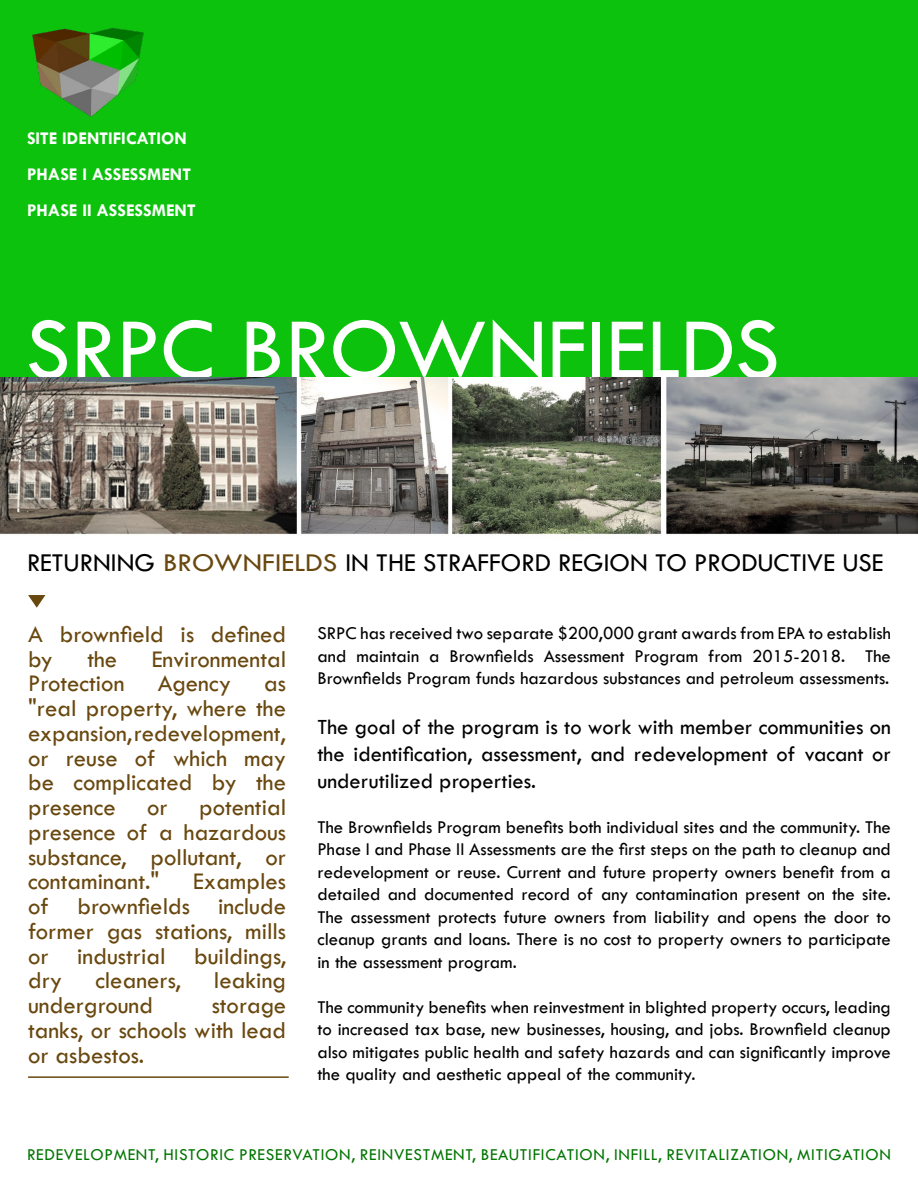
<style>
.page{position:relative;width:918px;height:1188px;background:#fff}
.page>*{position:absolute;margin:0;border:0;box-sizing:border-box;transform-origin:0 0}
.t1{font:90px "Tw Cen";color:#fff}
.t2{font:26.7px "Tw Cen";color:#000}
.t3{font:24.75px/24.8px "Tw Cen";color:#69480f;text-align:justify}
.t4{font:22.5px/27px "Tw Cen";color:#000;text-align:justify}
.t5{font:18.75px/22.5px "Tw Cen";color:#000;text-align:justify}
.t6{font:700 18px/36px "Tw Cen";color:#fff}
.t7{font:17.25px "Tw Cen";letter-spacing:.04em;color:#007500}
.s1{color:#69480f}
</style>
<div class="page">
<div style="left:0;top:0;width:918px;height:480px;background:#0dc20d"></div>
<img style="left:0;top:377px;width:918px;height:158px">
<svg style="left:28px;top:595px;width:17px;height:13px"></svg>
<img style="left:32px;top:27px;width:112px;height:90px">
<hr style="left:28px;top:1076px;width:261px;height:2px;background:#69480f">
<p class="t6" style="left:27px;top:120px;width:170px">SITE IDENTIFICATION<br>PHASE I ASSESSMENT<br>PHASE II ASSESSMENT</p>
<h1 class="t1" style="left:26px;top:295px;width:756px">SRPC BROWNFIELDS</h1>
<h2 class="t2" style="left:27px;top:546px;width:858px">RETURNING <span class="s1">BROWNFIELDS</span> IN THE STRAFFORD REGION TO PRODUCTIVE USE</h2>
<h3 class="t3" style="left:28px;top:621px;width:260px">A brownfield is defined by</h3>
<h3 class="t3" style="left:87px;top:646px;width:31px">the</h3>
<h3 class="t3" style="left:152px;top:646px;width:136px">Environmental</h3>
<h3 class="t3" style="left:28px;top:671px;width:98px">Protection</h3>
<h3 class="t3" style="left:158px;top:671px;width:75px">Agency</h3>
<h3 class="t3" style="left:28px;top:671px;width:260px;text-indent:236px">as "real property, where the expansion, redevelopment, or reuse of which may be complicated by the presence</h3>
<h3 class="t3" style="left:28px;top:795px;width:260px;text-indent:171px">potential presence of a hazardous substance, pollutant, or contaminant."</h3>
<h3 class="t3" style="left:147px;top:795px;width:22px">or</h3>
<h3 class="t3" style="left:28px;top:869px;width:260px;text-indent:165px">Examples of brownfields include former gas stations, mills or industrial buildings, dry</h3>
<h3 class="t3" style="left:95px;top:968px;width:87px">cleaners,</h3>
<h3 class="t3" style="left:214px;top:968px;width:74px">leaking</h3>
<h3 class="t3" style="left:28px;top:993px;width:127px">underground</h3>
<h3 class="t3" style="left:28px;top:993px;width:260px;text-indent:184px">storage tanks, or schools with lead or asbestos.</h3>
<p class="t5" style="left:318px;top:622px;width:575px">SRPC has received two separate $200,000 grant awards from EPA to establish and maintain a Brownfields Assessment Program from 2015-2018. The Brownfields Program funds hazardous substances and petroleum assessments.</p>
<p class="t4" style="left:318px;top:713px;width:575px">The goal of the program is to work with member communities on the identification, assessment, and redevelopment of vacant or underutilized properties.</p>
<p class="t5" style="left:318px;top:815px;width:575px">The Brownfields Program benefits both individual sites and the community. The Phase I and Phase II Assessments are the first steps on the path to cleanup and redevelopment or reuse. Current and future property owners benefit from a detailed and documented record of any contamination present on the site.<br>The assessment protects future owners from liability and opens the door to cleanup grants and loans. There is no cost to property owners to participate in the assessment program.</p>
<p class="t5" style="left:318px;top:995px;width:575px">The community benefits when reinvestment in blighted property occurs, leading to increased tax base, new businesses, housing, and jobs. Brownfield cleanup also mitigates public health and safety hazards and can significantly improve the quality and aesthetic appeal of the community.</p>
<p class="t7" style="left:27px;top:1144px;width:865px">REDEVELOPMENT, HISTORIC PRESERVATION, REINVESTMENT, BEAUTIFICATION, INFILL, REVITALIZATION, MITIGATION</p>
</div>
